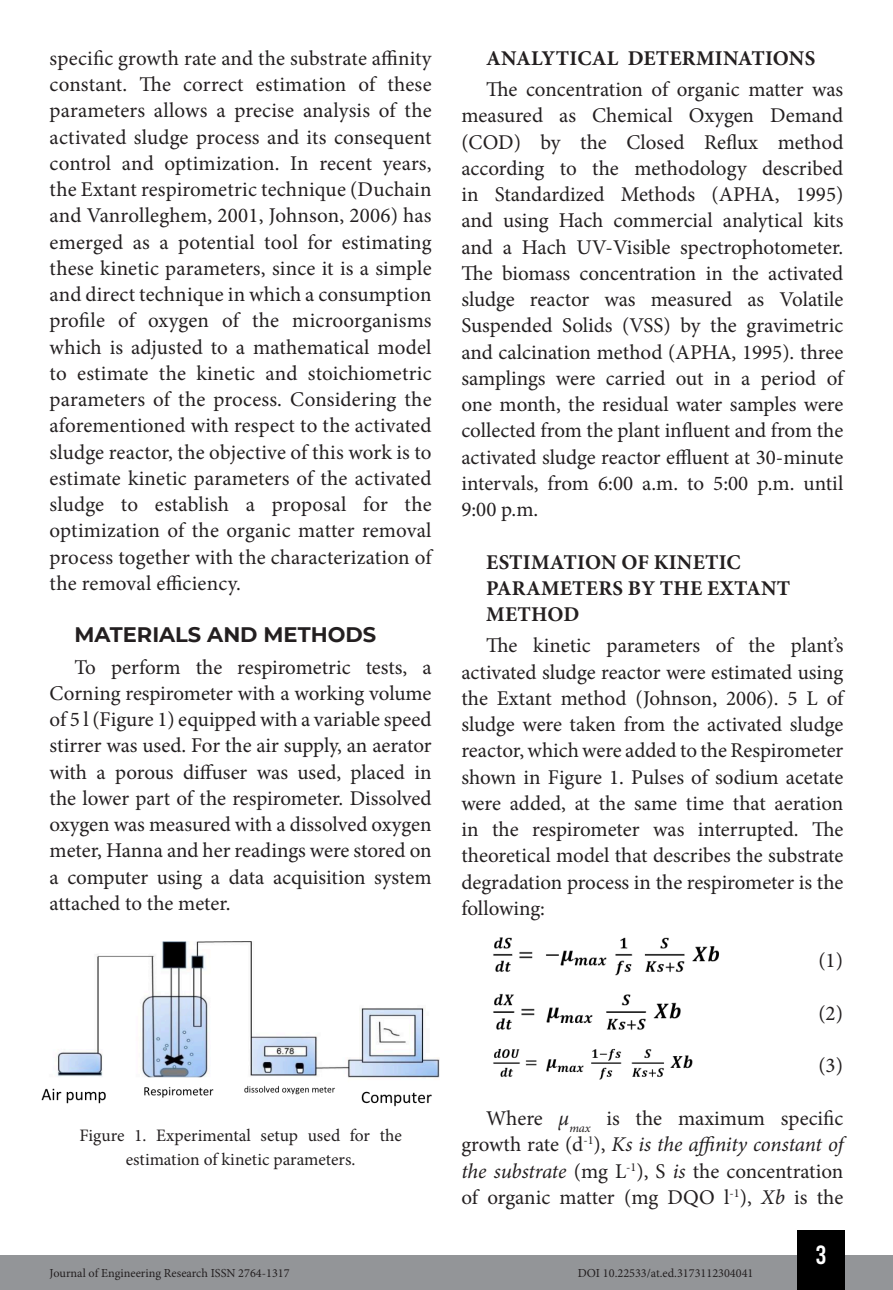
<style>
.page{position:relative;width:893px;height:1290px;background:#fff}
.page>*{position:absolute;margin:0;border:0;box-sizing:border-box;transform-origin:0 0}
.t1{font:26.25px "Bebas Kai";color:#fff}
.TXT{font:21px/26.2px "Minion Pro";color:#231f20;text-align:justify}
.SUB{font:700 21px/26.2px "Minion Pro";letter-spacing:.01em;color:#231f20}
.TITULO{font:700 21px "Montserrat";color:#231f20}
.Info_Imagem{font:17.5px/24.5px "Minion Pro";color:#231f20;text-align:center}
.t2{font:12.25px "Minion Pro";color:#231f20}
.s1{font-style:italic}
</style>
<div class="page">
<div style="left:0;top:1255px;width:893px;height:35px;background:#939598"></div>
<div style="left:797px;top:1230px;width:48px;height:60px;background:#000"></div>
<img style="left:41px;top:941px;width:399px;height:166px">
<img style="left:493px;top:937px;width:226px;height:39px">
<img style="left:493px;top:993px;width:188px;height:37px">
<img style="left:493px;top:1048px;width:200px;height:32px">
<p class="TXT" style="left:50px;top:45px;width:384px">specific growth rate and the substrate affinity constant. The correct estimation of these parameters allows a precise analysis of the activated sludge process and its consequent control and optimization. In recent years, the Extant respirometric technique (Duchain and Vanrolleghem, 2001, Johnson, 2006) has emerged as a potential tool for estimating these kinetic parameters, since it is a simple and direct technique in which a consumption profile of oxygen of the microorganisms which is adjusted to a mathematical model to estimate the kinetic and stoichiometric parameters of the process. Considering the aforementioned with respect to the activated sludge reactor, the objective of this work is to estimate kinetic parameters of the activated sludge to establish a proposal for the optimization of the organic matter removal process together with the characterization of the removal efficiency.</p>
<p class="TITULO" style="left:74px;top:620px;width:303px">MATERIALS AND METHODS</p>
<p class="TXT" style="left:50px;top:654px;width:384px;text-indent:25px">To perform the respirometric tests, a Corning respirometer with a working volume of 5 l (Figure 1) equipped with a variable speed stirrer was used. For the air supply, an aerator with a porous diffuser was used, placed in the lower part of the respirometer. Dissolved oxygen was measured with a dissolved oxygen meter, Hanna and her readings were stored on a computer using a data acquisition system attached to the meter.</p>
<p class="Info_Imagem" style="left:79px;top:1123px;width:324px">Figure 1. Experimental setup used for the estimation of kinetic parameters.</p>
<p class="SUB" style="left:486px;top:45px;width:331px">ANALYTICAL DETERMINATIONS</p>
<p class="TXT" style="left:461px;top:76px;width:384px;text-indent:25px">The concentration of organic matter was measured as Chemical Oxygen Demand (COD) by the Closed Reflux method according to the methodology described in Standardized Methods (APHA, 1995) and using Hach commercial analytical kits and a Hach UV-Visible spectrophotometer.<br>The biomass concentration in the activated sludge reactor was measured as Volatile Suspended Solids (VSS) by the gravimetric and calcination method (APHA, 1995). three samplings were carried out in a period of one month, the residual water samples were collected from the plant influent and from the activated sludge reactor effluent at 30-minute intervals, from 6:00 a.m. to 5:00 p.m. until 9:00 p.m.</p>
<p class="SUB" style="left:486px;top:548px;width:306px">ESTIMATION OF KINETIC<br>PARAMETERS BY THE EXTANT<br>METHOD</p>
<p class="TXT" style="left:461px;top:633px;width:384px;text-indent:25px">The kinetic parameters of the plant’s activated sludge reactor were estimated using the Extant method (Johnson, 2006). 5 L of sludge were taken from the activated sludge reactor, which were added to the Respirometer shown in Figure 1. Pulses of sodium acetate were added, at the same time that aeration in the respirometer was interrupted. The theoretical model that describes the substrate degradation process in the respirometer is the following:</p>
<p class="TXT" style="left:818px;top:948px;width:26px">(1)</p>
<p class="TXT" style="left:818px;top:1000px;width:26px">(2)</p>
<p class="TXT" style="left:818px;top:1053px;width:26px">(3)</p>
<p class="TXT" style="left:461px;top:1105px;width:383px;text-indent:25px">Where <span class="s1">µ</span><sub>max</sub> is the maximum specific growth rate (d<sup>-1</sup>), <span class="s1">Ks is the affinity constant of the substrate</span> (mg L<sup>-1</sup>), S <span class="s1">is</span> the concentration of organic matter (mg DQO l<sup>-1</sup>), <span class="s1">Xb</span> is the</p>
<p class="t1" style="left:816px;top:1241px;width:12px">3</p>
<p class="t2" style="left:50px;top:1265px;width:242px">Journal of Engineering Research ISSN 2764-1317</p>
<p class="t2" style="left:578px;top:1265px;width:177px">DOI 10.22533/at.ed.3173112304041</p>
</div>
